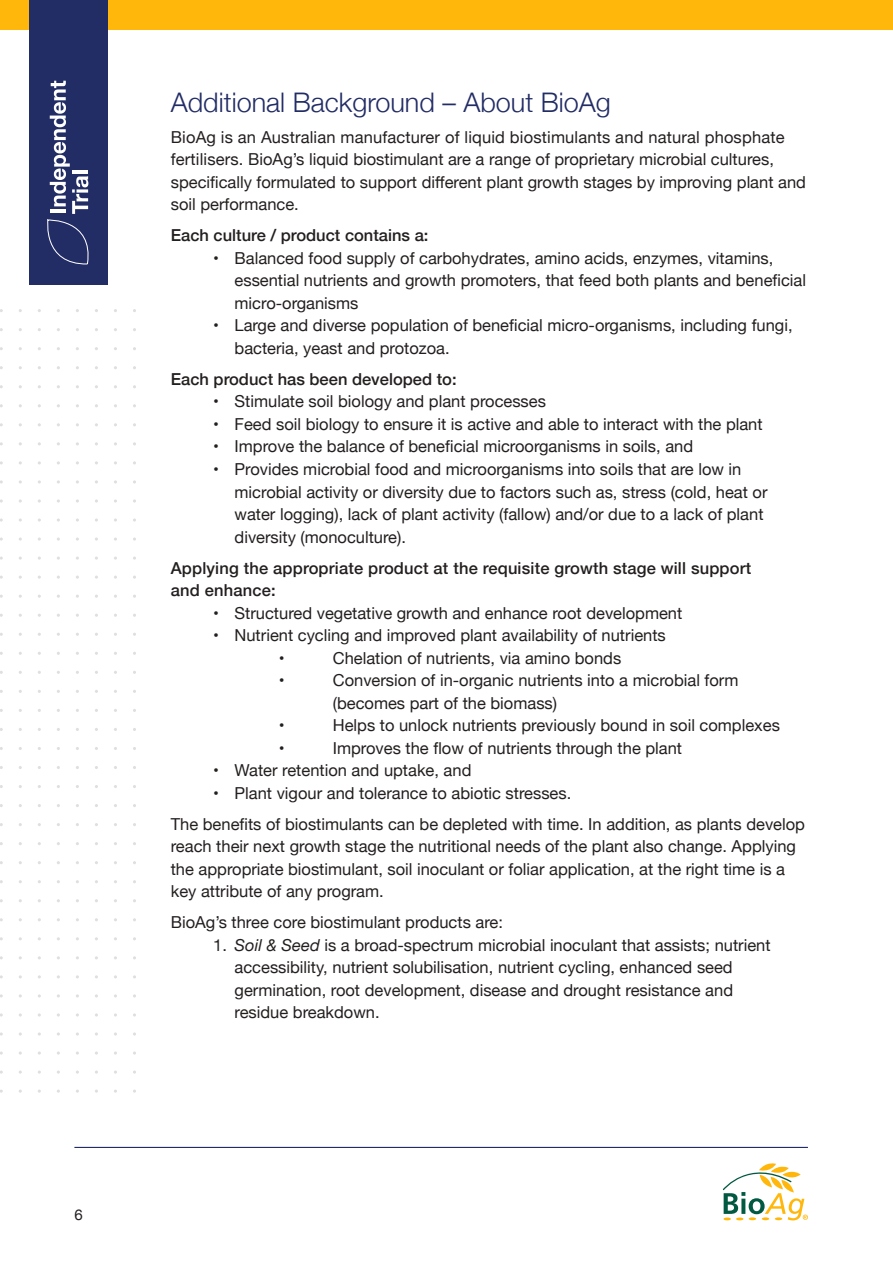
<style>
.page{position:relative;width:893px;height:1263px;background:#fff}
.page>*{position:absolute;margin:0;border:0;box-sizing:border-box;transform-origin:0 0}
.t1{font:300 27px "Helvetica Neue";color:#222c65}
.t2{font:16.5px/22.5px "Helvetica Neue";color:#241f1f}
.t3{font:500 16.5px/22.5px "Helvetica Neue";letter-spacing:.01em;color:#241f1f}
.t4{font:15px "Helvetica Neue";color:#241f1f}
.s1{font-style:italic}
</style>
<div class="page">
<div style="left:0;top:0;width:893px;height:30px;background:#ffb70b"></div>
<hr style="left:74px;top:1147px;width:734px;height:1px;background:#222c65">
<svg style="left:723px;top:1163px;width:85px;height:57px"></svg>
<div style="left:29px;top:0;width:78px;height:285px;background:#222c65"></div>
<svg style="left:47px;top:81px;width:42px;height:184px"></svg>
<hr style="left:72px;top:171px;width:16px;height:3px;background:#fff">
<p class="t4" style="left:74px;top:1204px;width:10px">6</p>
<h1 class="t1" style="left:171px;top:80px;width:442px">Additional Background – About BioAg</h1>
<p class="t2" style="left:171px;top:127px;width:637px">BioAg is an Australian manufacturer of liquid biostimulants and natural phosphate fertilisers. BioAg’s liquid biostimulant are a range of proprietary microbial cultures, specifically formulated to support different plant growth stages by improving plant and soil performance.</p>
<p class="t3" style="left:171px;top:223px;width:259px">Each culture / product contains a:</p>
<p class="t2" style="left:235px;top:248px;width:573px;text-indent:-21px">• Balanced food supply of carbohydrates, amino acids, enzymes, vitamins, essential nutrients and growth promoters, that feed both plants and beneficial micro-organisms</p>
<p class="t2" style="left:235px;top:315px;width:560px;text-indent:-21px">• Large and diverse population of beneficial micro-organisms, including fungi, bacteria, yeast and protozoa.</p>
<p class="t3" style="left:171px;top:366px;width:287px">Each product has been developed to:</p>
<p class="t2" style="left:213px;top:391px;width:334px">• Stimulate soil biology and plant processes</p>
<p class="t2" style="left:213px;top:414px;width:551px">• Feed soil biology to ensure it is active and able to interact with the plant</p>
<p class="t2" style="left:213px;top:436px;width:481px">• Improve the balance of beneficial microorganisms in soils, and</p>
<p class="t2" style="left:235px;top:459px;width:534px;text-indent:-21px">• Provides microbial food and microorganisms into soils that are low in microbial activity or diversity due to factors such as, stress (cold, heat or water logging), lack of plant activity (fallow) and/or due to a lack of plant diversity (monoculture).</p>
<p class="t3" style="left:171px;top:555px;width:582px">Applying the appropriate product at the requisite growth stage will support and enhance:</p>
<p class="t2" style="left:213px;top:602px;width:470px">• Structured vegetative growth and enhance root development</p>
<p class="t2" style="left:279px;top:625px;width:389px;text-indent:-65px">• Nutrient cycling and improved plant availability of nutrients •</p>
<p class="t2" style="left:333px;top:647px;width:290px">Chelation of nutrients, via amino bonds</p>
<p class="t2" style="left:279px;top:670px;width:7px">•</p>
<p class="t2" style="left:333px;top:670px;width:407px">Conversion of in-organic nutrients into a microbial form (becomes part of the biomass)</p>
<p class="t2" style="left:279px;top:715px;width:7px">•</p>
<p class="t2" style="left:333px;top:715px;width:449px">Helps to unlock nutrients previously bound in soil complexes</p>
<p class="t2" style="left:279px;top:737px;width:7px">•</p>
<p class="t2" style="left:333px;top:737px;width:351px">Improves the flow of nutrients through the plant</p>
<p class="t2" style="left:213px;top:760px;width:260px">• Water retention and uptake, and</p>
<p class="t2" style="left:171px;top:778px;width:636px;line-height:31px;text-indent:43px">• Plant vigour and tolerance to abiotic stresses.<br>The benefits of biostimulants can be depleted with time. In addition, as plants develop</p>
<p class="t2" style="left:171px;top:836px;width:627px">reach their next growth stage the nutritional needs of the plant also change. Applying the appropriate biostimulant, soil inoculant or foliar application, at the right time is a key attribute of any program.</p>
<p class="t2" style="left:171px;top:912px;width:334px">BioAg’s three core biostimulant products are:</p>
<p class="t2" style="left:235px;top:934px;width:538px;text-indent:-21px">1. <span class="s1">Soil &amp; Seed</span> is a broad-spectrum microbial inoculant that assists; nutrient accessibility, nutrient solubilisation, nutrient cycling, enhanced seed germination, root development, disease and drought resistance and residue breakdown.</p>
</div>
